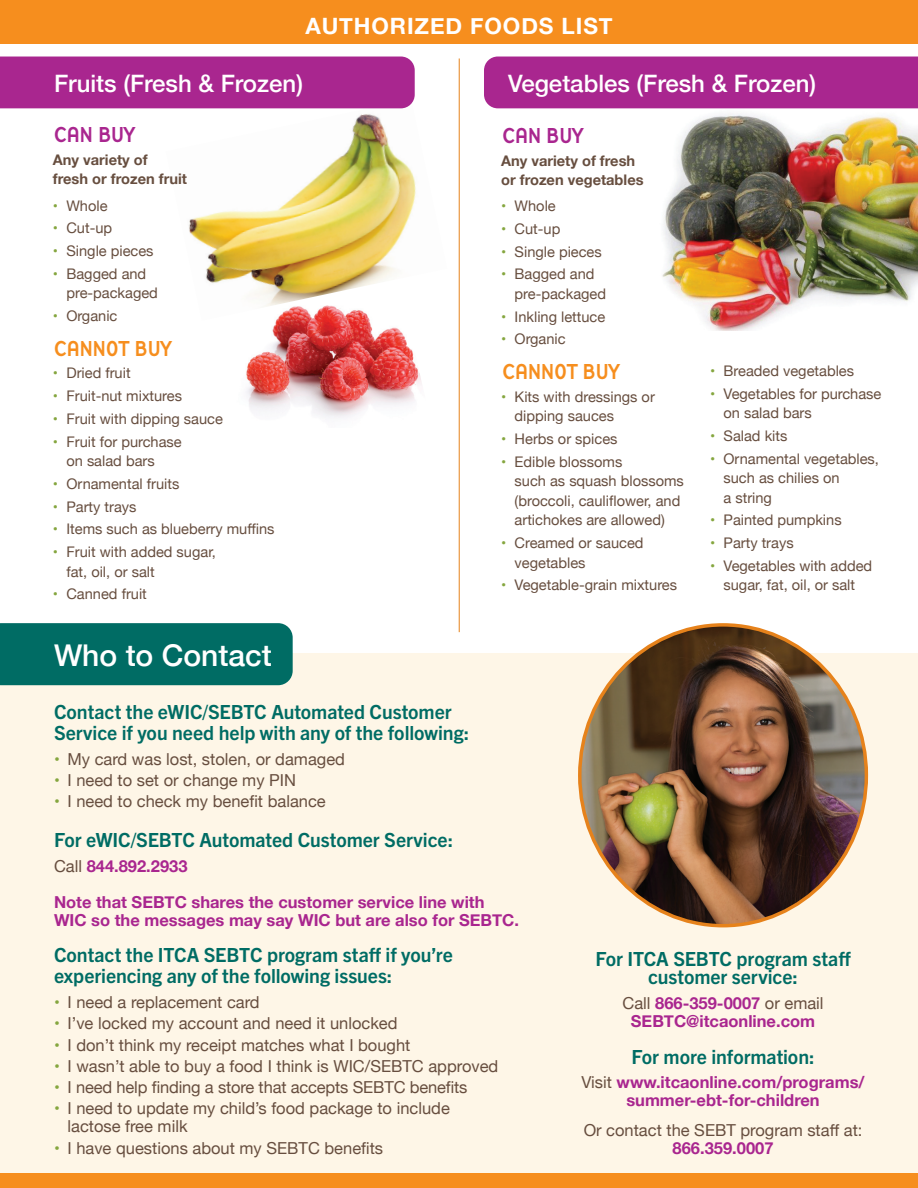
<style>
.page{position:relative;width:918px;height:1188px;background:#fff}
.page>*{position:absolute;margin:0;border:0;box-sizing:border-box;transform-origin:0 0}
.t1{font:500 30px "Helvetica Neue";color:#fff}
.t2{font:500 24px "Helvetica Neue";color:#fff}
.t3{font:700 22.5px "Helvetica Neue";letter-spacing:.04em;color:#fff}
.t4{font:22.5px "Base 9 Sans OT";letter-spacing:-.09em;color:#f68e1e}
.t5{font:22.5px "Base 9 Sans OT";letter-spacing:-.09em;color:#a9268f}
.t6{font:700 19.5px/21px "Trade Gothic Next LT Pro";letter-spacing:-.005em;color:#006c64}
.t7{font:16.5px/18px "Helvetica Neue";color:#674e3f}
.t8{font:700 16.5px/18px "Helvetica Neue";color:#a9268f;text-align:center}
.t9{font:14.7px/19.5px "Helvetica Neue";color:#674e3f}
.t10{font:700 14.7px/19.5px "Helvetica Neue";color:#674e3f}
.s1{color:#85a63f}
.s2{font-weight:400;color:#674e3f}
</style>
<div class="page">
<div style="left:0;top:653px;width:918px;height:535px;background:#fef6e7"></div>
<img style="left:246px;top:321px;width:176px;height:97px">
<img style="left:646px;top:108px;width:272px;height:223px">
<img style="left:166px;top:108px;width:250px;height:213px">
<div style="left:0;top:623px;width:293px;height:62px;background:#006c64"></div>
<div style="left:0;top:57px;width:415px;height:51px;background:#a9268f"></div>
<div style="left:484px;top:57px;width:434px;height:51px;background:#a9268f"></div>
<img style="left:580px;top:625px;width:286px;height:301px">
<hr style="left:459px;top:58px;width:1px;height:574px;background:#e6821b">
<div style="left:0;top:1174px;width:918px;height:14px;background:#f68e1e"></div>
<div style="left:0;top:0;width:918px;height:43px;background:#f68e1e"></div>
<h3 class="t3" style="left:305px;top:8px;width:309px">AUTHORIZED FOODS LIST</h3>
<h2 class="t2" style="left:54px;top:64px;width:251px">Fruits (Fresh &amp; Frozen)</h2>
<h2 class="t2" style="left:508px;top:64px;width:310px">Vegetables (Fresh &amp; Frozen)</h2>
<h3 class="t5" style="left:53px;top:119px;width:84px">CAN BUY</h3>
<p class="t10" style="left:53px;top:150px;width:136px">Any variety of<br>fresh or frozen fruit</p>
<p class="t9" style="left:53px;top:196px;width:56px"><span class="s1">•</span> Whole</p>
<p class="t9" style="left:53px;top:219px;width:61px"><span class="s1">•</span> Cut-up</p>
<p class="t9" style="left:53px;top:242px;width:102px"><span class="s1">•</span> Single pieces</p>
<p class="t9" style="left:66px;top:265px;width:93px;text-indent:-13px"><span class="s1">•</span> Bagged and pre-packaged</p>
<p class="t9" style="left:53px;top:307px;width:66px"><span class="s1">•</span> Organic</p>
<h3 class="t4" style="left:53px;top:332px;width:121px">CANNOT BUY</h3>
<p class="t9" style="left:53px;top:364px;width:79px"><span class="s1">•</span> Dried fruit</p>
<p class="t9" style="left:53px;top:387px;width:131px"><span class="s1">•</span> Fruit-nut mixtures</p>
<p class="t9" style="left:53px;top:410px;width:172px"><span class="s1">•</span> Fruit with dipping sauce</p>
<p class="t9" style="left:66px;top:433px;width:117px;text-indent:-13px"><span class="s1">•</span> Fruit for purchase on salad bars</p>
<p class="t9" style="left:53px;top:475px;width:128px"><span class="s1">•</span> Ornamental fruits</p>
<p class="t9" style="left:53px;top:498px;width:85px"><span class="s1">•</span> Party trays</p>
<p class="t9" style="left:53px;top:520px;width:223px"><span class="s1">•</span> Items such as blueberry muffins</p>
<p class="t9" style="left:66px;top:543px;width:151px;text-indent:-13px"><span class="s1">•</span> Fruit with added sugar, fat, oil, or salt</p>
<p class="t9" style="left:53px;top:585px;width:95px"><span class="s1">•</span> Canned fruit</p>
<h3 class="t5" style="left:501px;top:119px;width:84px">CAN BUY</h3>
<p class="t10" style="left:501px;top:151px;width:144px">Any variety of fresh or frozen vegetables</p>
<p class="t9" style="left:501px;top:197px;width:56px"><span class="s1">•</span> Whole</p>
<p class="t9" style="left:501px;top:220px;width:61px"><span class="s1">•</span> Cut-up</p>
<p class="t9" style="left:501px;top:243px;width:102px"><span class="s1">•</span> Single pieces</p>
<p class="t9" style="left:515px;top:265px;width:93px;text-indent:-13px"><span class="s1">•</span> Bagged and pre-packaged</p>
<p class="t9" style="left:501px;top:308px;width:106px"><span class="s1">•</span> Inkling lettuce</p>
<p class="t9" style="left:501px;top:330px;width:66px"><span class="s1">•</span> Organic</p>
<h3 class="t4" style="left:501px;top:356px;width:121px">CANNOT BUY</h3>
<p class="t9" style="left:515px;top:388px;width:142px;text-indent:-13px"><span class="s1">•</span> Kits with dressings or dipping sauces</p>
<p class="t9" style="left:501px;top:430px;width:118px"><span class="s1">•</span> Herbs or spices</p>
<p class="t9" style="left:515px;top:453px;width:171px;text-indent:-13px"><span class="s1">•</span> Edible blossoms<br>such as squash blossoms (broccoli, cauliflower, and artichokes are allowed)</p>
<p class="t9" style="left:515px;top:534px;width:130px;text-indent:-13px"><span class="s1">•</span> Creamed or sauced vegetables</p>
<p class="t9" style="left:501px;top:576px;width:178px"><span class="s1">•</span> Vegetable-grain mixtures</p>
<p class="t9" style="left:710px;top:362px;width:146px"><span class="s1">•</span> Breaded vegetables</p>
<p class="t9" style="left:724px;top:385px;width:159px;text-indent:-13px"><span class="s1">•</span> Vegetables for purchase on salad bars</p>
<p class="t9" style="left:710px;top:427px;width:79px"><span class="s1">•</span> Salad kits</p>
<p class="t9" style="left:724px;top:450px;width:157px;text-indent:-13px"><span class="s1">•</span> Ornamental vegetables, such as chilies on<br>a string</p>
<p class="t9" style="left:710px;top:511px;width:133px"><span class="s1">•</span> Painted pumpkins</p>
<p class="t9" style="left:710px;top:534px;width:85px"><span class="s1">•</span> Party trays</p>
<p class="t9" style="left:710px;top:557px;width:164px;text-align:center"><span class="s1">•</span> Vegetables with added sugar, fat, oil, or salt</p>
<h1 class="t1" style="left:54px;top:631px;width:219px">Who to Contact</h1>
<h3 class="t6" style="left:54px;top:700px;width:417px">Contact the eWIC/SEBTC Automated Customer<br>Service if you need help with any of the following:</h3>
<p class="t7" style="left:54px;top:751px;width:292px"><span class="s1">•</span> My card was lost, stolen, or damaged</p>
<p class="t7" style="left:54px;top:772px;width:244px"><span class="s1">•</span> I need to set or change my PIN</p>
<p class="t7" style="left:54px;top:793px;width:273px"><span class="s1">•</span> I need to check my benefit balance</p>
<h3 class="t6" style="left:54px;top:828px;width:401px">For eWIC/SEBTC Automated Customer Service:</h3>
<p class="t8" style="left:54px;top:848px;width:432px;line-height:36px;text-align:left"><span class="s2">Call</span> 844.892.2933<br>Note that SEBTC shares the customer service line with</p>
<p class="t8" style="left:54px;top:911px;width:467px">WIC so the messages may say WIC but are also for SEBTC.</p>
<h3 class="t6" style="left:54px;top:944px;width:400px">Contact the ITCA SEBTC program staff if you’re experiencing any of the following issues:</h3>
<p class="t7" style="left:54px;top:994px;width:207px"><span class="s1">•</span> I need a replacement card</p>
<p class="t7" style="left:54px;top:1016px;width:345px"><span class="s1">•</span> I’ve locked my account and need it unlocked</p>
<p class="t7" style="left:54px;top:1037px;width:358px"><span class="s1">•</span> I don’t think my receipt matches what I bought</p>
<p class="t7" style="left:54px;top:1058px;width:446px"><span class="s1">•</span> I wasn’t able to buy a food I think is WIC/SEBTC approved</p>
<p class="t7" style="left:54px;top:1079px;width:415px"><span class="s1">•</span> I need help finding a store that accepts SEBTC benefits</p>
<p class="t7" style="left:68px;top:1100px;width:384px;text-indent:-13px"><span class="s1">•</span> I need to update my child’s food package to include lactose free milk</p>
<p class="t7" style="left:54px;top:1140px;width:331px"><span class="s1">•</span> I have questions about my SEBTC benefits</p>
<h3 class="t6" style="left:595px;top:949px;width:257px;line-height:18px;text-align:center">For ITCA SEBTC program staff customer service:</h3>
<p class="t8" style="left:623px;top:994px;width:203px"><span class="s2">Call</span> 866-359-0007 <span class="s2">or email<br></span>SEBTC@itcaonline.com</p>
<h3 class="t6" style="left:632px;top:1045px;width:185px">For more information:</h3>
<p class="t8" style="left:581px;top:1074px;width:285px"><span class="s2">Visit</span> www.itcaonline.com/programs/ summer-ebt-for-children</p>
<p class="t7" style="left:584px;top:1122px;width:280px">Or contact the SEBT program staff at:</p>
<p class="t8" style="left:673px;top:1140px;width:102px">866.359.0007</p>
</div>
